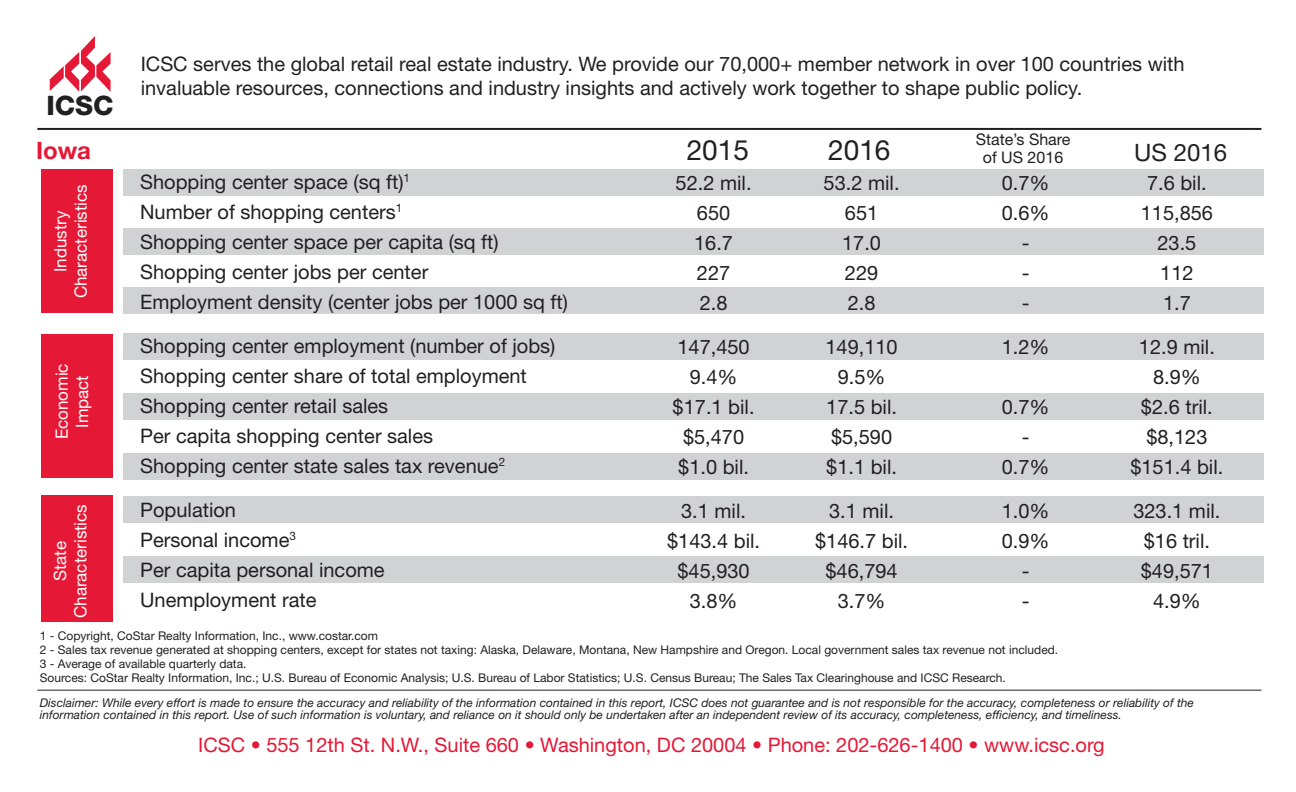
<style>
.page{position:relative;width:1296px;height:792px;background:#fff}
.page>*{position:absolute;margin:0;border:0;box-sizing:border-box;transform-origin:0 0}
.t1{font:28px "Helvetica Neue LT Std";color:#231f20}
.t2{font:800 26.8px "Helvetica Neue LT Std";color:#231f20}
.t3{font:24px "Helvetica Neue LT Std";color:#231f20}
.t4{font:700 24px "Helvetica Neue LT Std";color:#e51836}
.body_copy{font:20px/24px "Helvetica Neue LT Std";color:#231f20}
.t5{font:20px "Helvetica Neue LT Std";color:#e51836}
.t6{font:17px "Helvetica Neue LT Std";color:#fff}
.t7{font:16px "Helvetica Neue LT Std";color:#231f20}
.t8{font:12px "Helvetica Neue LT Std";color:#231f20}
.t9{font:italic 12px/12px "Helvetica Neue LT Std";color:#231f20}
</style>
<div class="page">
<svg style="left:50px;top:36px;width:61px;height:56px"></svg>
<div style="left:123px;top:169px;width:1141px;height:26px;background:#d1d2d4"></div>
<div style="left:123px;top:228px;width:1141px;height:26px;background:#d1d2d4"></div>
<div style="left:123px;top:288px;width:1141px;height:26px;background:#d1d2d4"></div>
<div style="left:123px;top:334px;width:1141px;height:26px;background:#d1d2d4"></div>
<div style="left:123px;top:393px;width:1141px;height:26px;background:#d1d2d4"></div>
<div style="left:123px;top:454px;width:1141px;height:26px;background:#d1d2d4"></div>
<div style="left:123px;top:497px;width:1141px;height:26px;background:#d1d2d4"></div>
<div style="left:123px;top:556px;width:1141px;height:26px;background:#d1d2d4"></div>
<div style="left:41px;top:170px;width:72px;height:143px;background:#e51836"></div>
<div style="left:41px;top:496px;width:72px;height:126px;background:#e51836"></div>
<div style="left:41px;top:334px;width:72px;height:144px;background:#e51836"></div>
<hr style="left:37px;top:128px;width:1224px;height:2px;background:#231f20">
<hr style="left:37px;top:690px;width:1224px;height:1px;background:#231f20">
<p class="t2" style="left:46px;top:89px;width:69px">ICSC</p>
<p class="t4" style="left:36px;top:135px;width:57px">Iowa</p>
<p class="t6" style="left:71px;top:298px;width:115px;rotate:-90deg">Characteristics</p>
<p class="t6" style="left:50px;top:272px;width:63px;rotate:-90deg">Industry</p>
<p class="t6" style="left:52px;top:439px;width:77px;rotate:-90deg">Economic</p>
<p class="t6" style="left:72px;top:428px;width:54px;rotate:-90deg">Impact</p>
<p class="t6" style="left:70px;top:618px;width:115px;rotate:-90deg">Characteristics</p>
<p class="t6" style="left:50px;top:581px;width:41px;rotate:-90deg">State</p>
<p class="body_copy" style="left:141px;top:52px;width:1046px">ICSC serves the global retail real estate industry. We provide our 70,000+ member network in over 100 countries with invaluable resources, connections and industry insights and actively work together to shape public policy.</p>
<p class="body_copy" style="left:140px;top:170px;width:271px">Shopping center space (sq ft)<sup>1</sup></p>
<p class="body_copy" style="left:140px;top:200px;width:264px">Number of shopping centers<sup>1</sup></p>
<p class="body_copy" style="left:140px;top:230px;width:360px">Shopping center space per capita (sq ft)</p>
<p class="body_copy" style="left:140px;top:260px;width:290px">Shopping center jobs per center</p>
<p class="body_copy" style="left:140px;top:290px;width:429px">Employment density (center jobs per 1000 sq ft)</p>
<p class="body_copy" style="left:140px;top:334px;width:417px">Shopping center employment (number of jobs)</p>
<p class="body_copy" style="left:140px;top:364px;width:388px">Shopping center share of total employment</p>
<p class="body_copy" style="left:140px;top:394px;width:250px">Shopping center retail sales</p>
<p class="body_copy" style="left:140px;top:424px;width:294px">Per capita shopping center sales</p>
<p class="body_copy" style="left:140px;top:454px;width:367px">Shopping center state sales tax revenue<sup>2</sup></p>
<p class="body_copy" style="left:140px;top:498px;width:97px">Population</p>
<p class="body_copy" style="left:140px;top:528px;width:157px">Personal income<sup>3</sup></p>
<p class="body_copy" style="left:140px;top:558px;width:246px">Per capita personal income</p>
<p class="body_copy" style="left:140px;top:588px;width:178px">Unemployment rate</p>
<p class="t1" style="left:687px;top:134px;width:64px">2015</p>
<p class="t1" style="left:828px;top:134px;width:64px">2016</p>
<p class="t7" style="left:976px;top:130px;width:96px">State’s Share</p>
<p class="t7" style="left:983px;top:148px;width:82px">of US 2016</p>
<p class="t3" style="left:1134px;top:138px;width:94px">US 2016</p>
<p class="body_copy" style="left:676px;top:171px;width:77px">52.2 mil.</p>
<p class="body_copy" style="left:824px;top:171px;width:77px">53.2 mil.</p>
<p class="body_copy" style="left:1002px;top:171px;width:49px">0.7%</p>
<p class="body_copy" style="left:697px;top:201px;width:35px">650</p>
<p class="body_copy" style="left:845px;top:201px;width:35px">651</p>
<p class="body_copy" style="left:1002px;top:201px;width:49px">0.6%</p>
<p class="body_copy" style="left:694px;top:231px;width:40px">16.7</p>
<p class="body_copy" style="left:842px;top:231px;width:40px">17.0</p>
<p class="body_copy" style="left:1022px;top:231px;width:9px">-</p>
<p class="body_copy" style="left:697px;top:261px;width:35px">227</p>
<p class="body_copy" style="left:845px;top:261px;width:35px">229</p>
<p class="body_copy" style="left:1022px;top:261px;width:9px">-</p>
<p class="body_copy" style="left:700px;top:291px;width:29px">2.8</p>
<p class="body_copy" style="left:848px;top:291px;width:29px">2.8</p>
<p class="body_copy" style="left:1022px;top:291px;width:9px">-</p>
<p class="body_copy" style="left:677px;top:335px;width:74px">147,450</p>
<p class="body_copy" style="left:825px;top:335px;width:74px">149,110</p>
<p class="body_copy" style="left:1002px;top:335px;width:49px">1.2%</p>
<p class="body_copy" style="left:690px;top:365px;width:49px">9.4%</p>
<p class="body_copy" style="left:838px;top:365px;width:49px">9.5%</p>
<p class="body_copy" style="left:673px;top:395px;width:83px">$17.1 bil.</p>
<p class="body_copy" style="left:826px;top:395px;width:72px">17.5 bil.</p>
<p class="body_copy" style="left:1002px;top:395px;width:49px">0.7%</p>
<p class="body_copy" style="left:683px;top:425px;width:63px">$5,470</p>
<p class="body_copy" style="left:831px;top:425px;width:63px">$5,590</p>
<p class="body_copy" style="left:1022px;top:425px;width:9px">-</p>
<p class="body_copy" style="left:678px;top:455px;width:72px">$1.0 bil.</p>
<p class="body_copy" style="left:826px;top:455px;width:72px">$1.1 bil.</p>
<p class="body_copy" style="left:1002px;top:455px;width:49px">0.7%</p>
<p class="body_copy" style="left:681px;top:499px;width:66px">3.1 mil.</p>
<p class="body_copy" style="left:829px;top:499px;width:66px">3.1 mil.</p>
<p class="body_copy" style="left:1002px;top:499px;width:49px">1.0%</p>
<p class="body_copy" style="left:667px;top:529px;width:95px">$143.4 bil.</p>
<p class="body_copy" style="left:815px;top:529px;width:95px">$146.7 bil.</p>
<p class="body_copy" style="left:1002px;top:529px;width:49px">0.9%</p>
<p class="body_copy" style="left:677px;top:559px;width:74px">$45,930</p>
<p class="body_copy" style="left:825px;top:559px;width:74px">$46,794</p>
<p class="body_copy" style="left:1022px;top:559px;width:9px">-</p>
<p class="body_copy" style="left:690px;top:589px;width:49px">3.8%</p>
<p class="body_copy" style="left:838px;top:589px;width:49px">3.7%</p>
<p class="body_copy" style="left:1022px;top:589px;width:9px">-</p>
<p class="body_copy" style="left:1147px;top:170px;width:61px">7.6 bil.</p>
<p class="body_copy" style="left:1141px;top:200px;width:74px">115,856</p>
<p class="body_copy" style="left:1157px;top:230px;width:40px">23.5</p>
<p class="body_copy" style="left:1160px;top:260px;width:35px">112</p>
<p class="body_copy" style="left:1163px;top:290px;width:29px">1.7</p>
<p class="body_copy" style="left:1139px;top:334px;width:77px">12.9 mil.</p>
<p class="body_copy" style="left:1153px;top:364px;width:49px">8.9%</p>
<p class="body_copy" style="left:1141px;top:394px;width:73px">$2.6 tril.</p>
<p class="body_copy" style="left:1146px;top:424px;width:63px">$8,123</p>
<p class="body_copy" style="left:1130px;top:454px;width:95px">$151.4 bil.</p>
<p class="body_copy" style="left:1133px;top:498px;width:89px">323.1 mil.</p>
<p class="body_copy" style="left:1144px;top:528px;width:68px">$16 tril.</p>
<p class="body_copy" style="left:1141px;top:558px;width:74px">$49,571</p>
<p class="body_copy" style="left:1153px;top:588px;width:49px">4.9%</p>
<p class="t8" style="left:40px;top:628px;width:340px">1 - Copyright, CoStar Realty Information, Inc., www.costar.com</p>
<p class="t8" style="left:40px;top:642px;width:1020px">2 - Sales tax revenue generated at shopping centers, except for states not taxing: Alaska, Delaware, Montana, New Hampshire and Oregon. Local government sales tax revenue not included.</p>
<p class="t8" style="left:40px;top:656px;width:208px">3 - Average of available quarterly data.</p>
<p class="t8" style="left:40px;top:670px;width:968px">Sources: CoStar Realty Information, Inc.; U.S. Bureau of Economic Analysis; U.S. Bureau of Labor Statistics; U.S. Census Bureau; The Sales Tax Clearinghouse and ICSC Research.</p>
<p class="t9" style="left:40px;top:697px;width:1156px">Disclaimer: While every effort is made to ensure the accuracy and reliability of the information contained in this report, ICSC does not guarantee and is not responsible for the accuracy, completeness or reliability of the information contained in this report. Use of such information is voluntary, and reliance on it should only be undertaken after an independent review of its accuracy, completeness, efficiency, and timeliness.</p>
<p class="t5" style="left:198px;top:733px;width:908px">ICSC • 555 12th St. N.W., Suite 660 • Washington, DC 20004 • Phone: 202-626-1400 • www.icsc.org</p>
</div>
